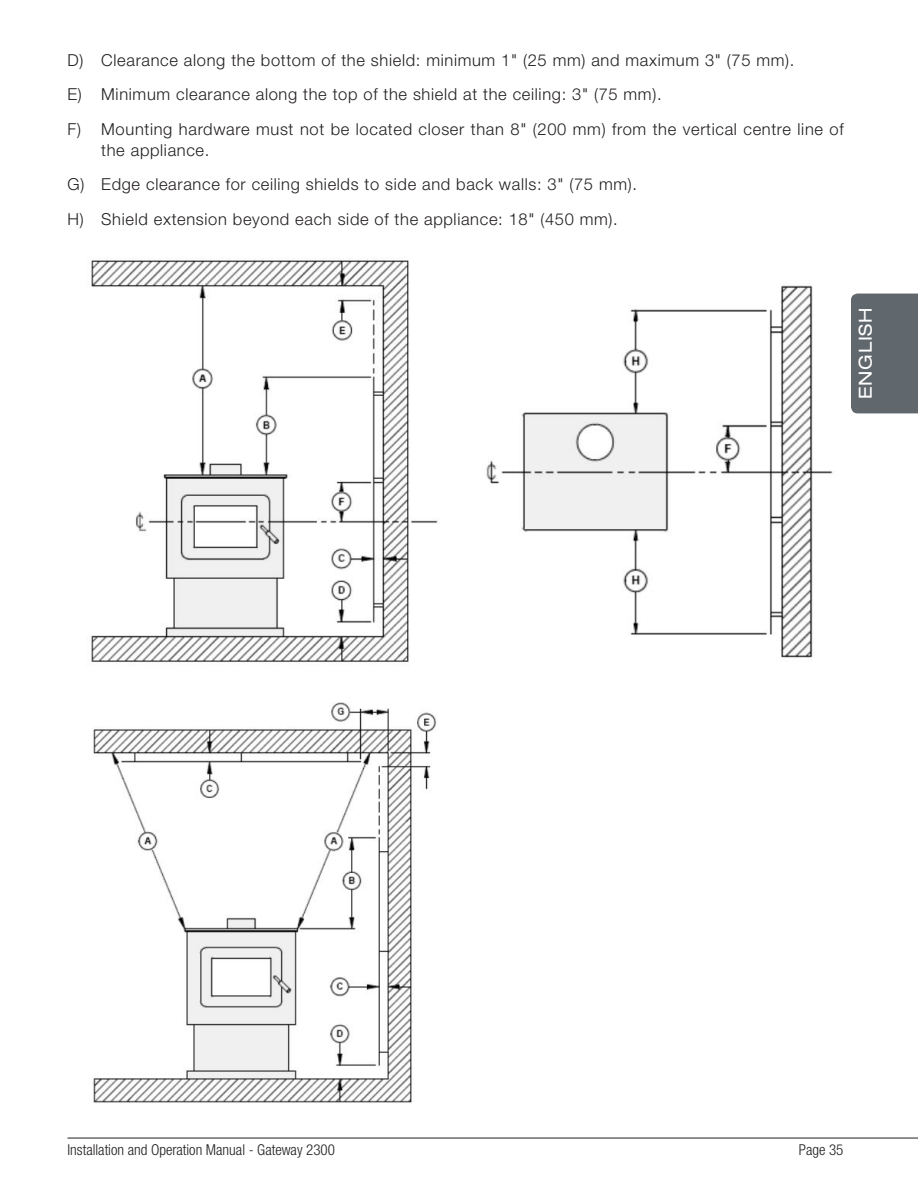
<style>
.page{position:relative;width:918px;height:1188px;background:#fff}
.page>*{position:absolute;margin:0;border:0;box-sizing:border-box;transform-origin:0 0}
.t1{font:expanded 18px "Helvetica Neue LT Std";letter-spacing:.04em;color:#fff}
.t2{font:300 16.5px/21px "Helvetica Neue LT Std";letter-spacing:.04em;color:#231f20}
.t3{font:300 condensed 15px "Helvetica Neue LT Std";color:#231f20}
</style>
<div class="page">
<hr style="left:68px;top:1138px;width:850px;height:1px;background:#231f20">
<div style="left:851px;top:294px;width:67px;height:119px;background:#60676d"></div>
<img style="left:91px;top:260px;width:347px;height:403px">
<img style="left:486px;top:285px;width:347px;height:373px">
<img style="left:93px;top:702px;width:344px;height:401px">
<p class="t2" style="left:68px;top:49px;width:728px">D) Clearance along the bottom of the shield: minimum 1" (25 mm) and maximum 3" (75 mm).</p>
<p class="t2" style="left:68px;top:84px;width:596px">E) Minimum clearance along the top of the shield at the ceiling: 3" (75 mm).</p>
<p class="t2" style="left:101px;top:118px;width:744px;text-indent:-34px">F) Mounting hardware must not be located closer than 8" (200 mm) from the vertical centre line of the appliance.</p>
<p class="t2" style="left:68px;top:174px;width:571px">G) Edge clearance for ceiling shields to side and back walls: 3" (75 mm).</p>
<p class="t2" style="left:68px;top:208px;width:552px">H) Shield extension beyond each side of the appliance: 18" (450 mm).</p>
<p class="t1" style="left:854px;top:399px;width:93px;rotate:-90deg">ENGLISH</p>
<p class="t3" style="left:68px;top:1141px;width:269px">Installation and Operation Manual - Gateway 2300</p>
<p class="t3" style="left:799px;top:1141px;width:46px">Page 35</p>
</div>
